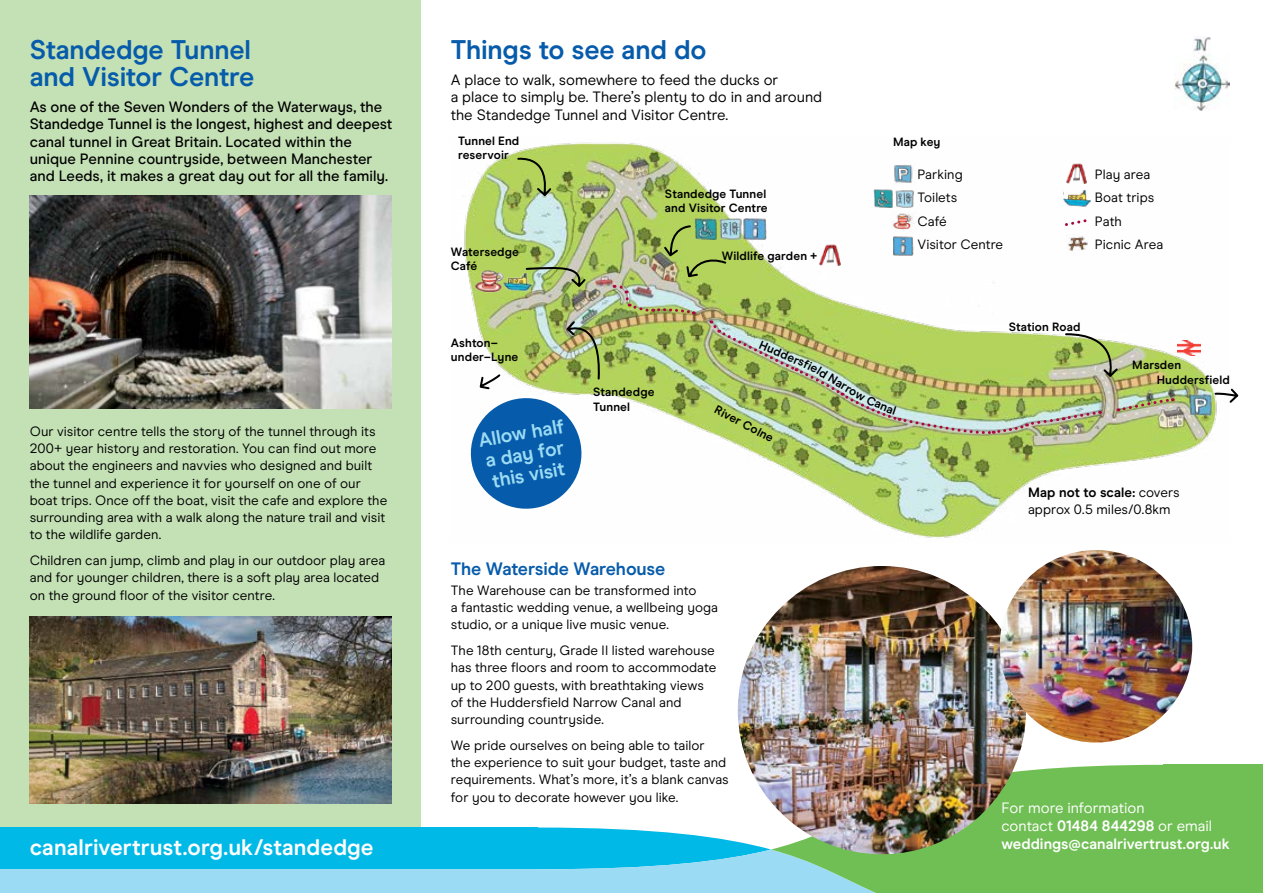
<style>
.page{position:relative;width:1263px;height:893px;background:#fff}
.page>*{position:absolute;margin:0;border:0;box-sizing:border-box;transform-origin:0 0}
.t1{font:700 27px/27px "Modern Era";letter-spacing:-.01em;color:#065baa}
.t2{font:700 22.5px "Modern Era";letter-spacing:.005em;color:#fff}
.t3{font:700 19.5px/21px "Modern Era";color:#9bdbf3}
.t4{font:700 18px "Modern Era";letter-spacing:-.01em;color:#065baa}
.t5{font:500 15px/17.2px "Modern Era";color:#000}
.t6{font:15px/17.2px "Modern Era";color:#000}
.t7{font:700 15px/18px "Modern Era";color:#fff}
.t8{font:13.5px/17.2px "Modern Era";letter-spacing:.005em;color:#000}
.t9{font:700 12px/13.5px "Modern Era";letter-spacing:.01em;color:#000}
.s1{font-weight:700}
.s2{font-weight:400}
</style>
<div class="page">
<div style="left:0;top:0;width:421px;height:893px;background:#c4e1b5"></div>
<svg style="left:538px;top:827px;width:233px;height:66px;background:#5fcfee"></svg>
<svg style="left:771px;top:765px;width:392px;height:128px;background:#78c366"></svg>
<div style="left:0;top:827px;width:538px;height:42px;background:#00b9e7"></div>
<div style="left:0;top:869px;width:538px;height:24px;background:#9bdbf3"></div>
<img style="left:30px;top:196px;width:361px;height:212px">
<img style="left:738px;top:566px;width:288px;height:288px;border-radius:144px">
<img style="left:464px;top:142px;width:753px;height:396px">
<img style="left:1188px;top:405px;width:24px;height:11px">
<img style="left:476px;top:269px;width:2px;height:24px">
<img style="left:478px;top:157px;width:761px;height:248px">
<img style="left:819px;top:244px;width:21px;height:22px">
<img style="left:614px;top:285px;width:80px;height:31px">
<svg style="left:1118px;top:397px;width:55px;height:15px"></svg>
<img style="left:694px;top:216px;width:73px;height:24px">
<img style="left:1174px;top:36px;width:55px;height:75px">
<img style="left:30px;top:617px;width:361px;height:187px">
<img style="left:1000px;top:550px;width:192px;height:192px;border-radius:96px">
<div style="left:1163px;top:765px;width:100px;height:128px;background:#70bf54"></div>
<svg style="left:465px;top:392px;width:123px;height:123px"></svg>
<img style="left:892px;top:211px;width:23px;height:45px">
<img style="left:1066px;top:234px;width:22px;height:21px">
<img style="left:893px;top:164px;width:22px;height:21px">
<img style="left:1063px;top:190px;width:28px;height:18px">
<img style="left:1066px;top:162px;width:21px;height:21px">
<svg style="left:1063px;top:216px;width:25px;height:12px"></svg>
<img style="left:872px;top:188px;width:42px;height:21px">
<img style="left:711px;top:320px;width:389px;height:115px">
<h1 class="t1" style="left:30px;top:37px;width:226px">Standedge Tunnel and Visitor Centre</h1>
<p class="t5" style="left:30px;top:98px;width:364px">As one of the Seven Wonders of the Waterways, the Standedge Tunnel is the longest, highest and deepest canal tunnel in Great Britain. Located within the unique Pennine countryside, between Manchester and Leeds, it makes a great day out for all the family.</p>
<p class="t8" style="left:30px;top:423px;width:359px">Our visitor centre tells the story of the tunnel through its 200+ year history and restoration. You can find out more about the engineers and navvies who designed and built the tunnel and experience it for yourself on one of our boat trips. Once off the boat, visit the cafe and explore the surrounding area with a walk along the nature trail and visit to the wildlife garden.</p>
<p class="t8" style="left:30px;top:552px;width:357px">Children can jump, climb and play in our outdoor play area and for younger children, there is a soft play area located on the ground floor of the visitor centre.</p>
<h2 class="t2" style="left:30px;top:834px;width:345px">canalrivertrust.org.uk/standedge</h2>
<h1 class="t1" style="left:451px;top:37px;width:257px">Things to see and do</h1>
<p class="t6" style="left:451px;top:71px;width:373px">A place to walk, somewhere to feed the ducks or<br>a place to simply be. There’s plenty to do in and around the Standedge Tunnel and Visitor Centre.</p>
<p class="t9" style="left:458px;top:135px;width:63px">Tunnel End reservoir</p>
<p class="t9" style="left:451px;top:246px;width:70px">Watersedge<br>Café</p>
<p class="t9" style="left:451px;top:336px;width:69px">Ashton– under–Lyne</p>
<h3 class="t3" style="left:477px;top:430px;width:88px;rotate:-10deg">Allow half a day for this visit</h3>
<p class="t9" style="left:665px;top:188px;width:104px">Standedge Tunnel and Visitor Centre</p>
<p class="t9" style="left:722px;top:249px;width:97px">Wildlife garden +</p>
<p class="t9" style="left:593px;top:384px;width:63px;line-height:14.7px">Standedge<br>Tunnel</p>
<p class="t9" style="left:762px;top:338px;width:39px;rotate:23deg">Hudde</p>
<p class="t9" style="left:719px;top:402px;width:66px;rotate:28deg">River Colne</p>
<h3 class="t4" style="left:451px;top:559px;width:216px">The Waterside Warehouse</h3>
<p class="t8" style="left:451px;top:582px;width:269px">The Warehouse can be transformed into<br>a fantastic wedding venue, a wellbeing yoga studio, or a unique live music venue.</p>
<p class="t8" style="left:451px;top:642px;width:267px">The 18th century, Grade II listed warehouse has three floors and room to accommodate up to 200 guests, with breathtaking views of the Huddersfield Narrow Canal and surrounding countryside.</p>
<p class="t8" style="left:451px;top:737px;width:279px">We pride ourselves on being able to tailor<br>the experience to suit your budget, taste and requirements. What’s more, it’s a blank canvas for you to decorate however you like.</p>
<p class="t9" style="left:893px;top:135px;width:49px">Map key</p>
<p class="t8" style="left:917px;top:162px;width:87px;line-height:23.5px">Parking<br>Toilets<br>Café<br>Visitor Centre</p>
<p class="t8" style="left:1095px;top:162px;width:70px;line-height:23.5px">Play area<br>Boat trips<br>Path<br>Picnic Area</p>
<p class="t9" style="left:1009px;top:320px;width:73px">Station Road</p>
<p class="t9" style="left:1157px;top:358px;width:75px;line-height:14.4px;text-indent:-24px">Marsden<br>Huddersfield</p>
<p class="t8" style="left:1028px;top:485px;width:153px;line-height:16.5px"><span class="s1">Map not to scale:</span> covers approx 0.5 miles/0.8km</p>
<p class="t7" style="left:1001px;top:799px;width:230px"><span class="s2">For more information<br>contact</span> 01484 844298 <span class="s2">or email </span>weddings@canalrivertrust.org.uk</p>
</div>
